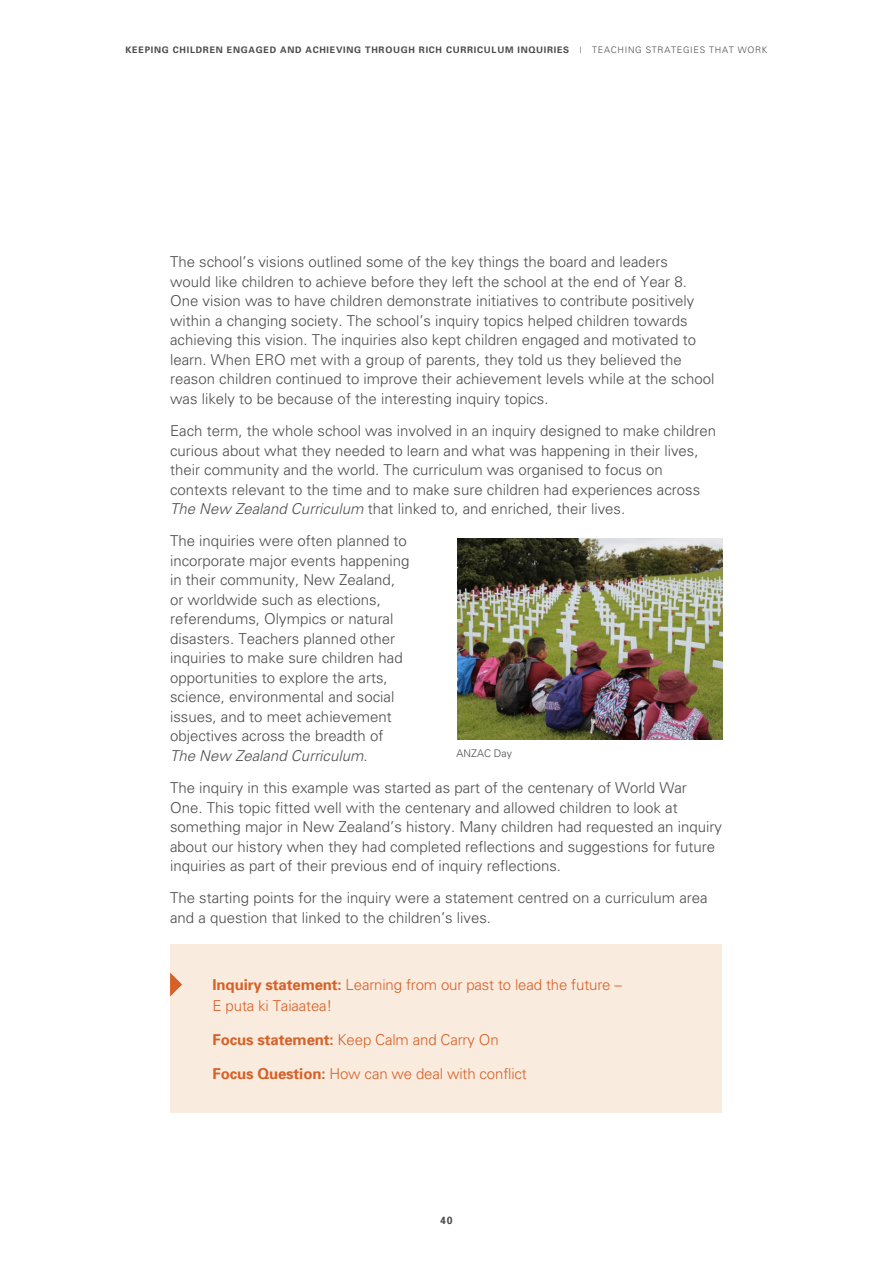
<style>
.page{position:relative;width:893px;height:1263px;background:#fff}
.page>*{position:absolute;margin:0;border:0;box-sizing:border-box;transform-origin:0 0}
.Body{font:300 15px/19.5px "Univers Maori";color:#4b4c4d}
.Case_study_body{font:300 15px/21px "Univers Maori";letter-spacing:-.01em;color:#d66127}
.Caption{font:300 10.5px "Univers Maori";color:#4b4c4d}
.t1{font:700 10.5px "Univers Maori";color:#4b4c4d}
.t2{font:700 9px "Univers Maori";letter-spacing:.08em;color:#4b4c4d}
.s1{font-weight:300}
.s2{font-style:italic}
.s3{font-weight:700}
</style>
<div class="page">
<div style="left:170px;top:944px;width:551px;height:169px;background:#faebdf"></div>
<svg style="left:170px;top:972px;width:12px;height:24px"></svg>
<img style="left:457px;top:538px;width:266px;height:202px">
<p class="t2" style="left:126px;top:44px;width:643px">KEEPING CHILDREN ENGAGED AND ACHIEVING THROUGH RICH CURRICULUM INQUIRIES <span class="s1">| TEACHING STRATEGIES THAT WORK</span></p>
<p class="Body" style="left:170px;top:252px;width:546px">The school’s visions outlined some of the key things the board and leaders<br>would like children to achieve before they left the school at the end of Year 8.<br>One vision was to have children demonstrate initiatives to contribute positively within a changing society. The school’s inquiry topics helped children towards achieving this vision. The inquiries also kept children engaged and motivated to learn. When ERO met with a group of parents, they told us they believed the reason children continued to improve their achievement levels while at the school was likely to be because of the interesting inquiry topics.</p>
<p class="Body" style="left:170px;top:421px;width:548px">Each term, the whole school was involved in an inquiry designed to make children curious about what they needed to learn and what was happening in their lives, their community and the world. The curriculum was organised to focus on contexts relevant to the time and to make sure children had experiences across <span class="s2">The New Zealand Curriculum</span> that linked to, and enriched, their lives.</p>
<p class="Body" style="left:170px;top:531px;width:241px">The inquiries were often planned to incorporate major events happening in their community, New Zealand, or worldwide such as elections, referendums, Olympics or natural disasters. Teachers planned other inquiries to make sure children had opportunities to explore the arts, science, environmental and social issues, and to meet achievement objectives across the breadth of <span class="s2">The New Zealand Curriculum</span>.</p>
<p class="Body" style="left:170px;top:778px;width:553px">The inquiry in this example was started as part of the centenary of World War One. This topic fitted well with the centenary and allowed children to look at something major in New Zealand’s history. Many children had requested an inquiry about our history when they had completed reflections and suggestions for future inquiries as part of their previous end of inquiry reflections.</p>
<p class="Body" style="left:170px;top:888px;width:539px">The starting points for the inquiry were a statement centred on a curriculum area and a question that linked to the children’s lives.</p>
<p class="Caption" style="left:457px;top:747px;width:57px">ANZAC Day</p>
<p class="Case_study_body" style="left:213px;top:974px;width:411px"><span class="s3">Inquiry statement:</span> Learning from our past to lead the future –<br>E puta ki Taiaatea!</p>
<p class="Case_study_body" style="left:213px;top:1029px;width:288px"><span class="s3">Focus statement:</span> Keep Calm and Carry On</p>
<p class="Case_study_body" style="left:213px;top:1063px;width:316px"><span class="s3">Focus Question:</span> How can we deal with conflict</p>
<p class="t1" style="left:440px;top:1214px;width:14px">40</p>
</div>
